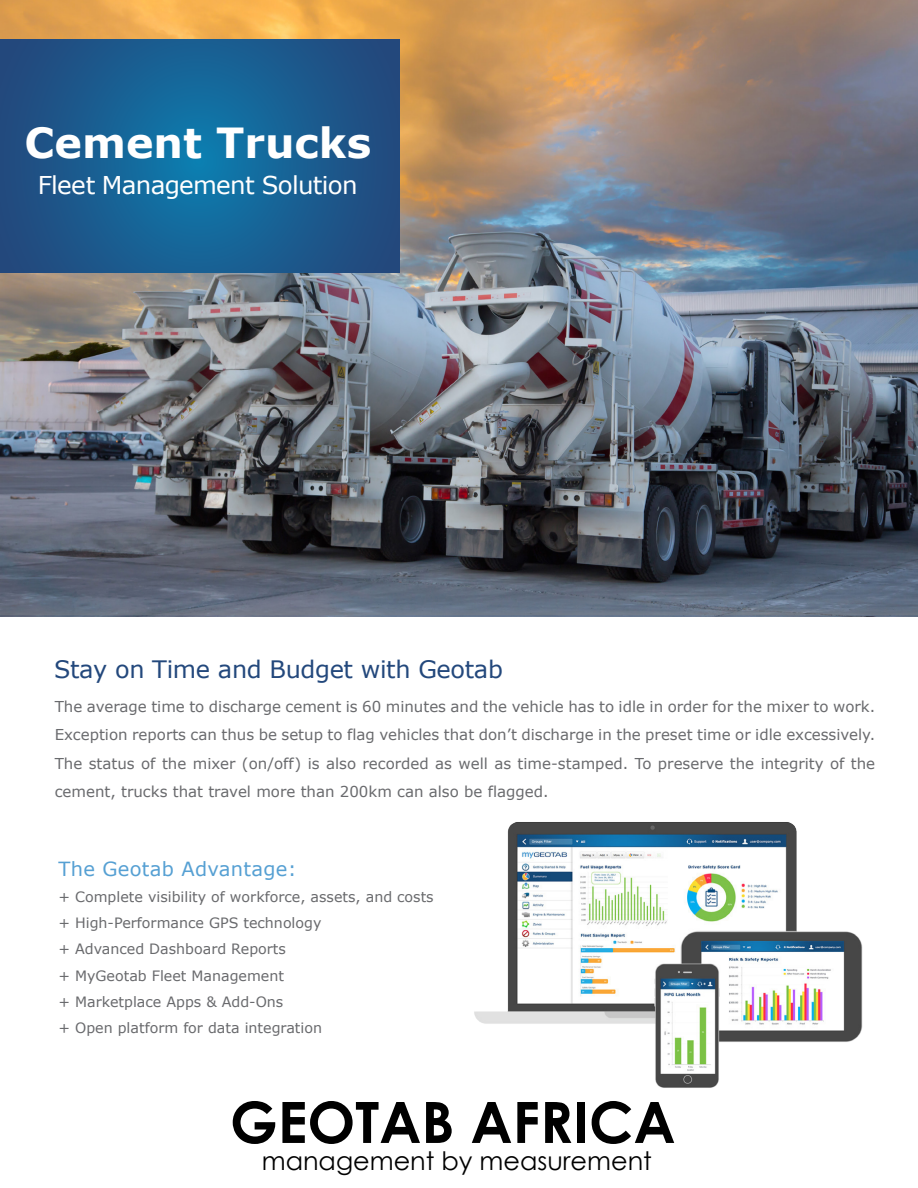
<style>
.page{position:relative;width:918px;height:1188px;background:#fff}
.page>*{position:absolute;margin:0;border:0;box-sizing:border-box;transform-origin:0 0}
.t1{font:700 57px "Century Gothic";color:#000}
.t2{font:700 41.55px "Verdana";color:#fff}
.t3{font:25.5px "Century Gothic";color:#000}
.t4{font:24.6px "Verdana";letter-spacing:-.03em;color:#fff}
.t5{font:24px "Verdana";letter-spacing:-.015em;color:#23487c}
.t6{font:19.5px "Verdana";letter-spacing:.015em;color:#56a0d3}
.t7{font:15px/28.5px "Verdana";color:#696a6d;text-align:justify}
.t8{font:14.25px/26.2px "Verdana";color:#696a6d}
.s1{font-size:24.15px}
</style>
<div class="page">
<img style="left:0;top:0;width:918px;height:617px">
<svg style="left:0;top:39px;width:400px;height:234px;background:#1a5c8f"></svg>
<svg style="left:0;top:603px;width:918px;height:12px;background:#687486"></svg>
<img style="left:474px;top:822px;width:389px;height:266px">
<h2 class="t2" style="left:25px;top:113px;width:348px">Cement Trucks</h2>
<h3 class="t4" style="left:38px;top:168px;width:321px">Flee<span class="s1">t</span> Management Solution</h3>
<h3 class="t5" style="left:54px;top:652px;width:450px">Stay on Time and Budget with Geotab</h3>
<p class="t7" style="left:55px;top:692px;width:822px">The average time to discharge cement is 60 minutes and the vehicle has to idle in order for the mixer to work.<br>Exception reports can thus be setup to flag vehicles that don’t discharge in the preset time or idle excessively.<br>The status of the mixer (on/off) is also recorded as well as time-stamped. To preserve the integrity of the cement, trucks that travel more than 200km can also be flagged.</p>
<h3 class="t6" style="left:58px;top:855px;width:240px">The Geotab Advantage:</h3>
<p class="t8" style="left:58px;top:883px;width:377px">+ Complete visibility of workforce, assets, and costs + High-Performance GPS technology<br>+ Advanced Dashboard Reports<br>+ MyGeotab Fleet Management<br>+ Marketplace Apps &amp; Add-Ons<br>+ Open platform for data integration</p>
<h1 class="t1" style="left:230px;top:1079px;width:447px">GEOTAB AFRICA</h1>
<h3 class="t3" style="left:262px;top:1143px;width:392px">management by measurement</h3>
</div>
